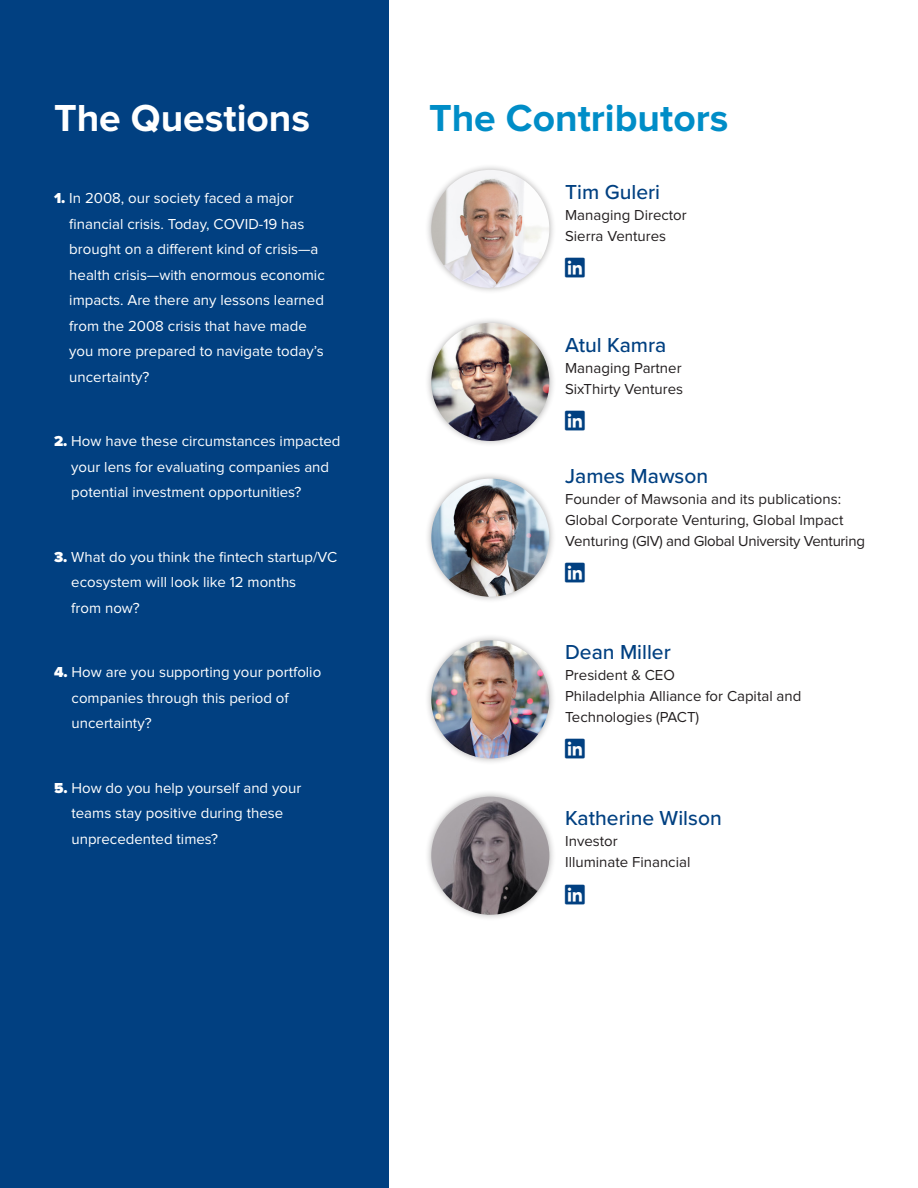
<style>
.page{position:relative;width:918px;height:1188px;background:#fff}
.page>*{position:absolute;margin:0;border:0;box-sizing:border-box;transform-origin:0 0}
.t1{font:700 39px "Proxima Nova";color:#008dc7}
.t2{font:700 39px "Proxima Nova";color:#fff}
.t3{font:22.5px "Font Awesome 5 Brands";color:#014081}
.t4{font:500 21px "Proxima Nova";color:#014081}
.t5{font:15px/25.5px "Proxima Nova";color:#fff}
.t6{font:15px/21px "Proxima Nova";color:#231f20}
.s1{font-weight:900}
</style>
<div class="page">
<div style="left:0;top:0;width:389px;height:1188px;background:#014081"></div>
<div style="left:425px;top:163px;width:131px;height:132px;background:#231f20;opacity:.34"></div>
<img style="left:431px;top:170px;width:118px;height:118px;border-radius:59px">
<div style="left:425px;top:316px;width:131px;height:132px;background:#231f20;opacity:.34"></div>
<img style="left:431px;top:323px;width:118px;height:118px">
<div style="left:425px;top:472px;width:131px;height:131px;background:#231f20;opacity:.34"></div>
<img style="left:431px;top:479px;width:118px;height:118px;border-radius:59px">
<div style="left:425px;top:634px;width:131px;height:131px;background:#231f20;opacity:.34"></div>
<img style="left:431px;top:640px;width:118px;height:118px;border-radius:59px">
<div style="left:425px;top:790px;width:131px;height:131px;background:#231f20;opacity:.34"></div>
<img style="left:431px;top:797px;width:118px;height:118px;border-radius:59px">
<p class="t2" style="left:54px;top:100px;width:258px">The Questions</p>
<p class="t5" style="left:69px;top:186px;width:257px;text-indent:-15px"><span class="s1">1.</span> In 2008, our society faced a major financial crisis. Today, COVID-19 has brought on a different kind of crisis—a health crisis—with enormous economic impacts. Are there any lessons learned from the 2008 crisis that have made you more prepared to navigate today’s uncertainty?</p>
<p class="t5" style="left:71px;top:429px;width:271px;text-indent:-17px"><span class="s1">2.</span> How have these circumstances impacted your lens for evaluating companies and potential investment opportunities?</p>
<p class="t5" style="left:71px;top:545px;width:267px;text-indent:-17px"><span class="s1">3.</span> What do you think the fintech startup/VC ecosystem will look like 12 months<br>from now?</p>
<p class="t5" style="left:72px;top:660px;width:251px;text-indent:-18px"><span class="s1">4.</span> How are you supporting your portfolio companies through this period of uncertainty?</p>
<p class="t5" style="left:71px;top:776px;width:231px;text-indent:-17px"><span class="s1">5.</span> How do you help yourself and your teams stay positive during these unprecedented times?</p>
<p class="t1" style="left:429px;top:100px;width:301px">The Contributors</p>
<p class="t4" style="left:565px;top:179px;width:96px">Tim Guleri</p>
<p class="t6" style="left:565px;top:205px;width:123px">Managing Director<br>Sierra Ventures</p>
<p class="t3" style="left:565px;top:256px;width:21px">●■■</p>
<p class="t4" style="left:565px;top:332px;width:103px">Atul Kamra</p>
<p class="t6" style="left:565px;top:358px;width:120px">Managing Partner<br>SixThirty Ventures</p>
<p class="t3" style="left:565px;top:409px;width:21px">●■■</p>
<p class="t4" style="left:565px;top:463px;width:145px">James Mawson</p>
<p class="t6" style="left:565px;top:489px;width:301px">Founder of Mawsonia and its publications:<br>Global Corporate Venturing, Global Impact<br>Venturing (GIV) and Global University Venturing</p>
<p class="t3" style="left:565px;top:561px;width:21px">●■■</p>
<p class="t4" style="left:565px;top:639px;width:107px">Dean Miller</p>
<p class="t6" style="left:565px;top:665px;width:238px">President &amp; CEO<br>Philadelphia Alliance for Capital and<br>Technologies (PACT)</p>
<p class="t3" style="left:565px;top:737px;width:21px">●■■</p>
<p class="t4" style="left:565px;top:806px;width:158px">Katherine Wilson</p>
<p class="t6" style="left:565px;top:832px;width:127px">Investor<br>Illuminate Financial</p>
<p class="t3" style="left:565px;top:883px;width:21px">●■■</p>
</div>
